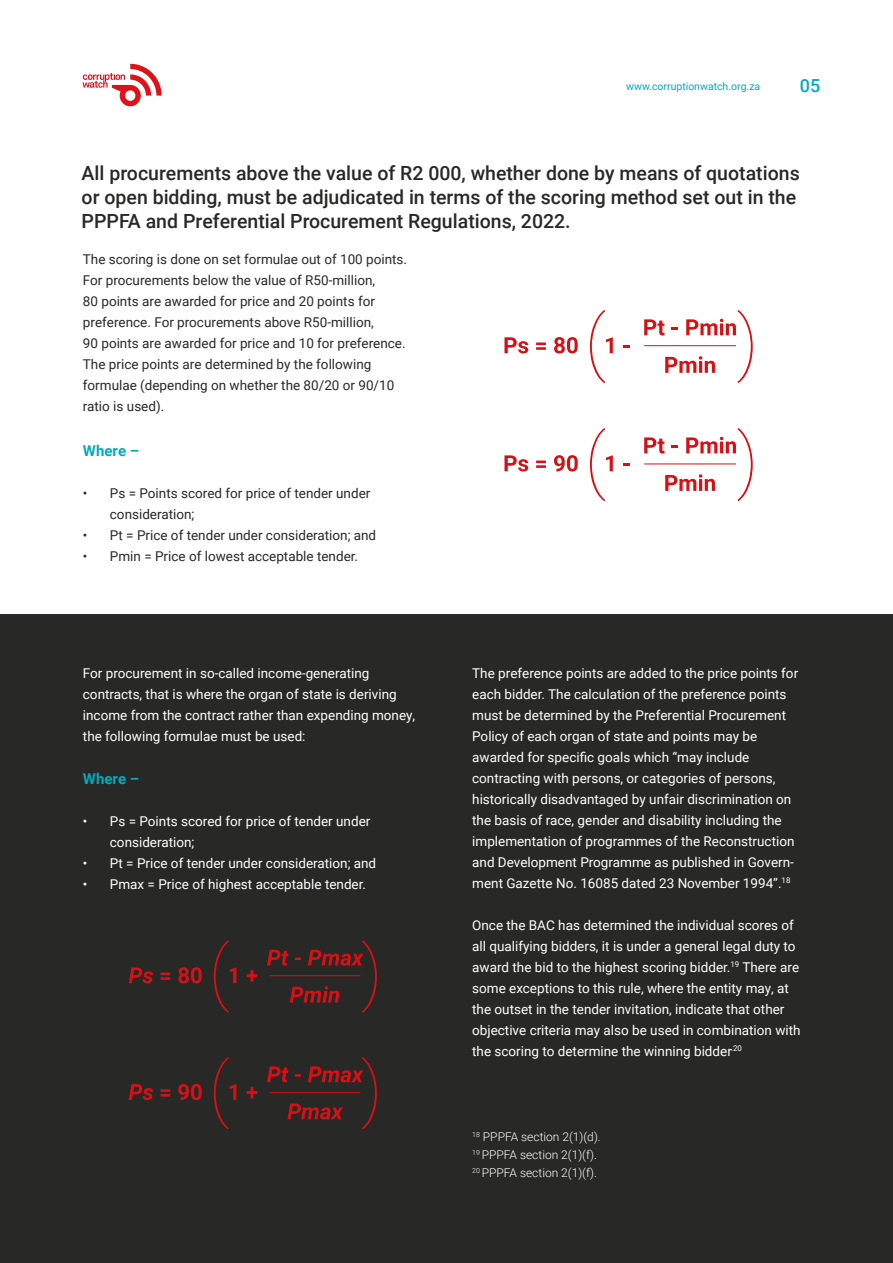
<style>
.page{position:relative;width:893px;height:1263px;background:#fff}
.page>*{position:absolute;margin:0;border:0;box-sizing:border-box;transform-origin:0 0}
.t1{font:500 19.5px/24px "Roboto";color:#282827}
.t2{font:500 18px "Roboto";color:#04abba}
.t3{font:700 15px "Roboto";color:#04abba}
.t4{font:13.5px/21px "Roboto";color:#fff}
.t5{font:13.5px/21px "Roboto";color:#282827}
.t6{font:300 12px/18px "Roboto";color:#fff}
.t7{font:10.5px "Roboto";color:#04abba}
</style>
<div class="page">
<svg style="left:82px;top:64px;width:80px;height:42px"></svg>
<div style="left:0;top:614px;width:893px;height:649px;background:#282827"></div>
<svg style="left:504px;top:337px;width:24px;height:16px"></svg>
<svg style="left:536px;top:342px;width:10px;height:8px"></svg>
<svg style="left:554px;top:337px;width:24px;height:16px"></svg>
<svg style="left:624px;top:345px;width:6px;height:3px"></svg>
<svg style="left:590px;top:310px;width:23px;height:73px"></svg>
<svg style="left:644px;top:310px;width:109px;height:73px"></svg>
<svg style="left:504px;top:455px;width:24px;height:16px"></svg>
<svg style="left:536px;top:461px;width:10px;height:7px"></svg>
<svg style="left:554px;top:455px;width:24px;height:16px"></svg>
<svg style="left:624px;top:463px;width:6px;height:3px"></svg>
<svg style="left:590px;top:428px;width:23px;height:73px"></svg>
<svg style="left:644px;top:428px;width:109px;height:73px"></svg>
<svg style="left:129px;top:967px;width:24px;height:16px"></svg>
<svg style="left:161px;top:972px;width:9px;height:8px"></svg>
<svg style="left:178px;top:967px;width:24px;height:16px"></svg>
<svg style="left:247px;top:970px;width:10px;height:12px"></svg>
<svg style="left:214px;top:940px;width:22px;height:73px"></svg>
<svg style="left:267px;top:940px;width:110px;height:73px"></svg>
<svg style="left:129px;top:1084px;width:24px;height:16px"></svg>
<svg style="left:161px;top:1089px;width:9px;height:7px"></svg>
<svg style="left:178px;top:1084px;width:24px;height:16px"></svg>
<svg style="left:247px;top:1087px;width:10px;height:11px"></svg>
<svg style="left:214px;top:1057px;width:22px;height:72px"></svg>
<svg style="left:267px;top:1057px;width:110px;height:72px"></svg>
<p class="t7" style="left:626px;top:82px;width:135px">www.corruptionwatch.org.za</p>
<h2 class="t2" style="left:800px;top:78px;width:22px">05</h2>
<h1 class="t1" style="left:82px;top:163px;width:720px">All procurements above the value of R2 000, whether done by means of quotations or open bidding, must be adjudicated in terms of the scoring method set out in the<br>PPPFA and Preferential Procurement Regulations, 2022.</h1>
<p class="t5" style="left:83px;top:250px;width:326px">The scoring is done on set formulae out of 100 points.<br>For procurements below the value of R50-million,<br>80 points are awarded for price and 20 points for preference. For procurements above R50-million,<br>90 points are awarded for price and 10 for preference.<br>The price points are determined by the following formulae (depending on whether the 80/20 or 90/10 ratio is used).</p>
<p class="t3" style="left:83px;top:444px;width:58px">Where –</p>
<p class="t5" style="left:110px;top:484px;width:262px;text-indent:-27px">• Ps = Points scored for price of tender under consideration;</p>
<p class="t5" style="left:83px;top:526px;width:295px">• Pt = Price of tender under consideration; and</p>
<p class="t5" style="left:83px;top:547px;width:277px">• Pmin = Price of lowest acceptable tender.</p>
<p class="t4" style="left:83px;top:663px;width:334px">For procurement in so-called income-generating contracts, that is where the organ of state is deriving income from the contract rather than expending money, the following formulae must be used:</p>
<p class="t3" style="left:83px;top:772px;width:58px">Where –</p>
<p class="t4" style="left:110px;top:812px;width:262px;text-indent:-27px">• Ps = Points scored for price of tender under consideration;</p>
<p class="t4" style="left:83px;top:854px;width:295px">• Pt = Price of tender under consideration; and</p>
<p class="t4" style="left:83px;top:875px;width:285px">• Pmax = Price of highest acceptable tender.</p>
<p class="t4" style="left:472px;top:663px;width:327px">The preference points are added to the price points for each bidder. The calculation of the preference points must be determined by the Preferential Procurement Policy of each organ of state and points may be awarded for specific goals which “may include contracting with persons, or categories of persons, historically disadvantaged by unfair discrimination on the basis of race, gender and disability including the implementation of programmes of the Reconstruction and Development Programme as published in Govern&shy;ment Gazette No. 16085 dated 23 November 1994”.<sup>18</sup></p>
<p class="t4" style="left:472px;top:915px;width:330px">Once the BAC has determined the individual scores of all qualifying bidders, it is under a general legal duty to award the bid to the highest scoring bidder.<sup>19</sup> There are some exceptions to this rule, where the entity may, at the outset in the tender invitation, indicate that other objective criteria may also be used in combination with the scoring to determine the winning bidder<sup>.20</sup></p>
<p class="t6" style="left:472px;top:1128px;width:130px"><sup>18</sup> PPPFA section 2(1)(d).<br><sup>19</sup> PPPFA section 2(1)(f).<br><sup>20</sup> PPPFA section 2(1)(f).</p>
</div>
